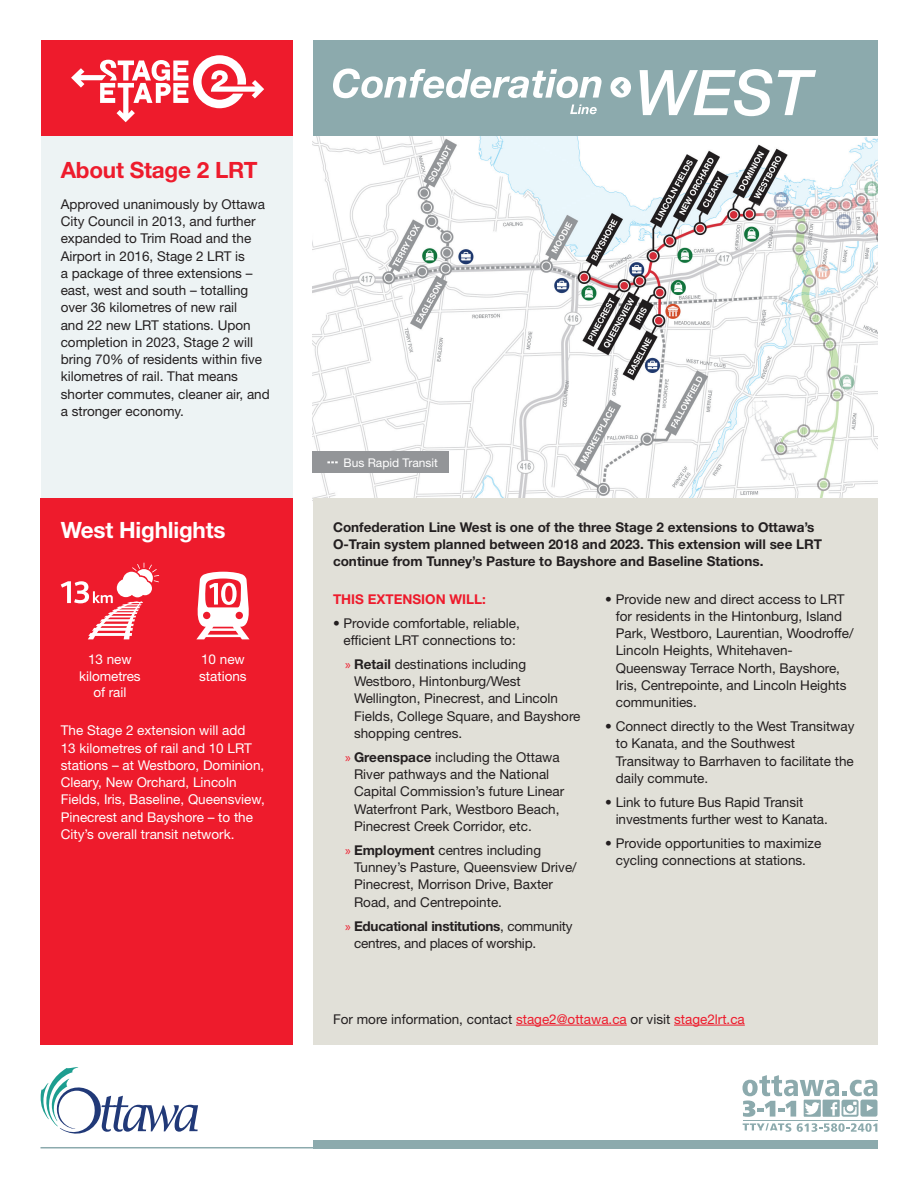
<style>
.page{position:relative;width:918px;height:1188px;background:#fff}
.page>*{position:absolute;margin:0;border:0;box-sizing:border-box;transform-origin:0 0}
.t1{font:700 22.5px "Helvetica Neue LT Std";letter-spacing:-.01em;color:#fff}
.t2{font:700 22.5px "Helvetica Neue LT Std";letter-spacing:-.01em;color:#ee1b2c}
.t3{font:13.5px/17.2px "Helvetica Neue LT Std";color:#231f20}
.t4{font:13.5px/17.2px "Helvetica Neue LT Std";color:#fff}
.t5{font:700 13.5px/17.2px "Helvetica Neue LT Std";color:#231f20}
.t6{font:700 13.5px "Helvetica Neue LT Std";color:#ee1b2c}
.t7{font:12px "Helvetica Neue LT Std";color:#fff}
.s1{font-family:"Myriad Pro";color:#ee1b2c}
.s2{font-weight:700}
.s3{color:#ee1b2c}
</style>
<div class="page">
<img style="left:313px;top:136px;width:565px;height:362px">
<div style="left:42px;top:113px;width:251px;height:626px;background:#edf3f4"></div>
<div style="left:313px;top:1140px;width:565px;height:8px;background:#8caaad"></div>
<hr style="left:40px;top:1147px;width:563px;height:1px;background:#8caaad">
<svg style="left:743px;top:1123px;width:48px;height:9px"></svg>
<svg style="left:797px;top:1123px;width:80px;height:9px"></svg>
<hr style="left:743px;top:1120px;width:134px;height:1px;background:#8caaad">
<svg style="left:742px;top:1075px;width:135px;height:42px"></svg>
<div style="left:42px;top:40px;width:251px;height:96px;background:#ee1b2c"></div>
<svg style="left:71px;top:55px;width:193px;height:67px"></svg>
<svg style="left:40px;top:1067px;width:158px;height:67px"></svg>
<div style="left:40px;top:498px;width:253px;height:546px;background:#ee1b2c"></div>
<div style="left:313px;top:498px;width:565px;height:546px;background:#e1e0d8"></div>
<hr style="left:516px;top:1025px;width:111px;height:1px;background:#ee1b2c">
<hr style="left:674px;top:1025px;width:71px;height:1px;background:#ee1b2c">
<div style="left:313px;top:40px;width:565px;height:96px;background:#8caaad"></div>
<svg style="left:333px;top:68px;width:269px;height:30px"></svg>
<svg style="left:570px;top:104px;width:27px;height:10px"></svg>
<svg style="left:640px;top:69px;width:176px;height:47px"></svg>
<svg style="left:610px;top:77px;width:21px;height:21px"></svg>
<svg style="left:61px;top:563px;width:98px;height:76px"></svg>
<svg style="left:196px;top:572px;width:53px;height:67px"></svg>
<div style="left:313px;top:452px;width:136px;height:21px;background:#939598"></div>
<svg style="left:327px;top:461px;width:11px;height:2px"></svg>
<h1 class="t2" style="left:61px;top:156px;width:198px">About Stage 2 LRT</h1>
<p class="t3" style="left:61px;top:195px;width:211px">Approved unanimously by Ottawa<br>City Council in 2013, and further expanded to Trim Road and the<br>Airport in 2016, Stage 2 LRT is<br>a package of three extensions – east, west and south – totalling over 36 kilometres of new rail<br>and 22 new LRT stations. Upon completion in 2023, Stage 2 will bring 70% of residents within five kilometres of rail. That means shorter commutes, cleaner air, and a stronger economy.</p>
<p class="t7" style="left:343px;top:455px;width:96px">Bus Rapid Transit</p>
<h1 class="t1" style="left:61px;top:516px;width:166px">West Highlights</h1>
<p class="t5" style="left:333px;top:518px;width:490px">Confederation Line West is one of the three Stage 2 extensions to Ottawa’s<br>O-Train system planned between 2018 and 2023. This extension will see LRT continue from Tunney’s Pasture to Bayshore and Baseline Stations.</p>
<p class="t6" style="left:333px;top:590px;width:154px">THIS EXTENSION WILL:</p>
<p class="t3" style="left:333px;top:614px;width:188px;text-align:center">• Provide comfortable, reliable, efficient LRT connections to:</p>
<p class="t3" style="left:354px;top:655px;width:228px;text-indent:-9px"><span class="s1">»</span> <span class="s2">Retail</span> destinations including<br>Westboro, Hintonburg/West<br>Wellington, Pinecrest, and Lincoln<br>Fields, College Square, and Bayshore shopping centres.</p>
<p class="t3" style="left:354px;top:748px;width:212px;text-indent:-9px"><span class="s1">»</span> <span class="s2">Greenspace</span> including the Ottawa River pathways and the National Capital Commission’s future Linear Waterfront Park, Westboro Beach, Pinecrest Creek Corridor, etc.</p>
<p class="t3" style="left:354px;top:841px;width:224px;text-indent:-9px"><span class="s1">»</span> <span class="s2">Employment</span> centres including<br>Tunney’s Pasture, Queensview Drive/<br>Pinecrest, Morrison Drive, Baxter<br>Road, and Centrepointe.</p>
<p class="t3" style="left:354px;top:917px;width:220px;text-indent:-9px"><span class="s1">»</span> <span class="s2">Educational institutions</span>, community centres, and places of worship.</p>
<p class="t3" style="left:616px;top:590px;width:239px;text-indent:-11px">• Provide new and direct access to LRT for residents in the Hintonburg, Island Park, Westboro, Laurentian, Woodroffe/ Lincoln Heights, Whitehaven-Queensway Terrace North, Bayshore, Iris, Centrepointe, and Lincoln Heights communities.</p>
<p class="t3" style="left:616px;top:718px;width:240px;text-indent:-11px">• Connect directly to the West Transitway to Kanata, and the Southwest<br>Transitway to Barrhaven to facilitate the daily commute.</p>
<p class="t3" style="left:616px;top:793px;width:214px;text-indent:-10px">• Link to future Bus Rapid Transit investments further west to Kanata.</p>
<p class="t3" style="left:605px;top:835px;width:218px;text-align:center">• Provide opportunities to maximize cycling connections at stations.</p>
<p class="t4" style="left:79px;top:651px;width:63px;line-height:16.5px;text-align:center">13 new kilometres of rail</p>
<p class="t4" style="left:199px;top:651px;width:49px;line-height:16.5px">10 new stations</p>
<p class="t4" style="left:61px;top:722px;width:206px">The Stage 2 extension will add<br>13 kilometres of rail and 10 LRT stations – at Westboro, Dominion,<br>Cleary, New Orchard, Lincoln<br>Fields, Iris, Baseline, Queensview,<br>Pinecrest and Bayshore – to the<br>City’s overall transit network.</p>
<p class="t3" style="left:333px;top:1010px;width:413px">For more information, contact <span class="s3">stage2@ottawa.ca</span> or visit <span class="s3">stage2lrt.ca</span></p>
</div>
